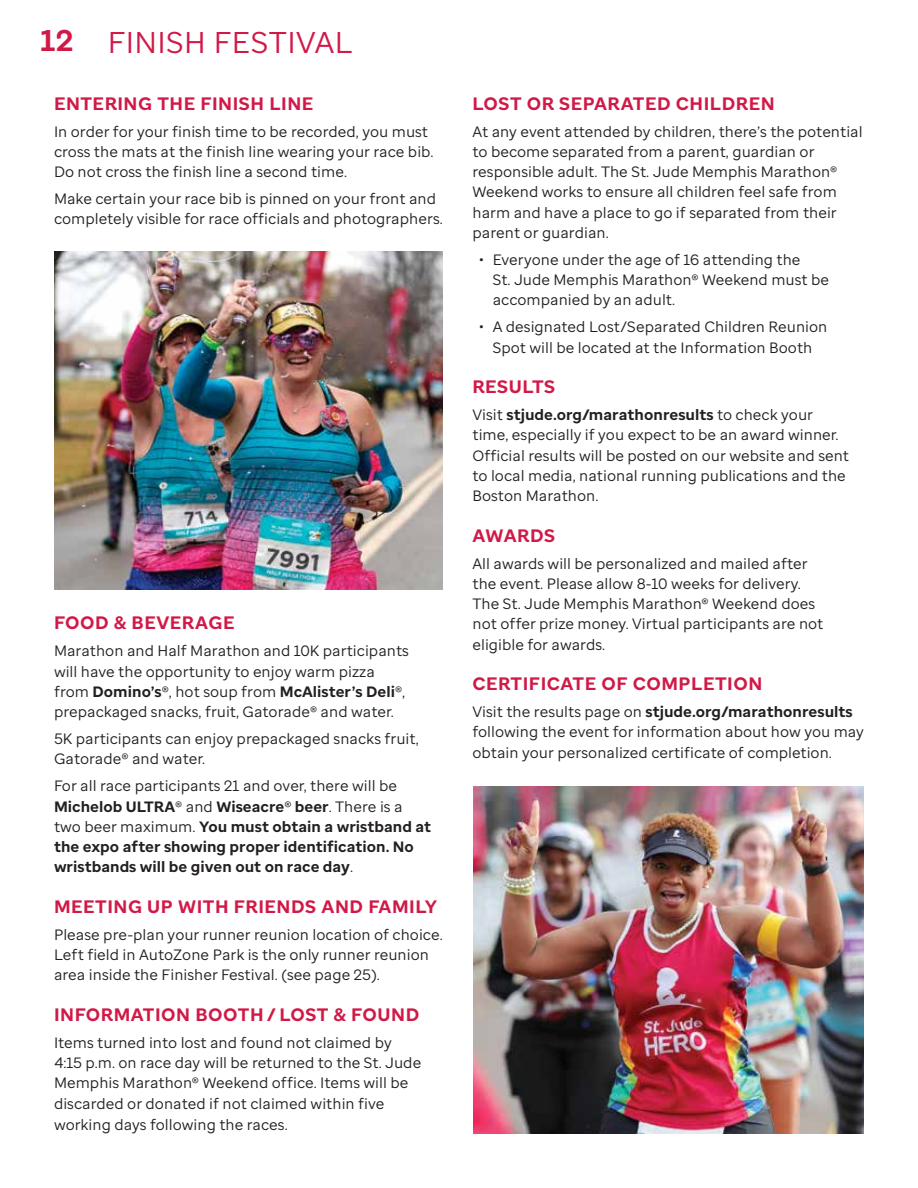
<style>
.page{position:relative;width:918px;height:1188px;background:#fff}
.page>*{position:absolute;margin:0;border:0;box-sizing:border-box;transform-origin:0 0}
.t1{font:30px "St Jude Sans";letter-spacing:.01em;color:#d11947}
.t2{font:700 18px "St Jude Sans";letter-spacing:.03em;color:#d11947}
.t3{font:15px/20.2px "St Jude Sans";color:#231f20}
.t4{font:700 15px/20.2px "St Jude Sans";color:#231f20}
.s1{font-weight:700}
.s2{font-weight:400}
</style>
<div class="page">
<img style="left:54px;top:252px;width:389px;height:338px">
<img style="left:473px;top:786px;width:391px;height:348px">
<p class="t1" style="left:41px;top:23px;width:314px"><span class="s1">12</span> FINISH FESTIVAL</p>
<p class="t2" style="left:54px;top:91px;width:261px">ENTERING THE FINISH LINE</p>
<p class="t3" style="left:54px;top:121px;width:381px">In order for your finish time to be recorded, you must cross the mats at the finish line wearing your race bib.<br>Do not cross the finish line a second time.</p>
<p class="t3" style="left:54px;top:188px;width:390px">Make certain your race bib is pinned on your front and completely visible for race officials and photographers.</p>
<p class="t2" style="left:54px;top:611px;width:182px">FOOD &amp; BEVERAGE</p>
<p class="t3" style="left:54px;top:641px;width:356px">Marathon and Half Marathon and 10K participants will have the opportunity to enjoy warm pizza from <span class="s1">Domino’s</span>®, hot soup from <span class="s1">McAlister’s Deli</span>®, prepackaged snacks, fruit, Gatorade® and water.</p>
<p class="t3" style="left:54px;top:728px;width:366px">5K participants can enjoy prepackaged snacks fruit,<br>Gatorade® and water.</p>
<p class="t4" style="left:54px;top:776px;width:379px"><span class="s2">For all race participants 21 and over, there will be </span>Michelob ULTRA<span class="s2">® and</span> Wiseacre<span class="s2">®</span> beer<span class="s2">. There is a two beer maximum.</span> You must obtain a wristband at the expo after showing proper identification. No wristbands will be given out on race day<span class="s2">.</span></p>
<p class="t2" style="left:54px;top:895px;width:385px">MEETING UP WITH FRIENDS AND FAMILY</p>
<p class="t3" style="left:54px;top:924px;width:390px">Please pre-plan your runner reunion location of choice.<br>Left field in AutoZone Park is the only runner reunion area inside the Finisher Festival. (see page 25).</p>
<p class="t2" style="left:54px;top:1003px;width:367px">INFORMATION BOOTH / LOST &amp; FOUND</p>
<p class="t3" style="left:54px;top:1032px;width:369px">Items turned into lost and found not claimed by 4:15 p.m. on race day will be returned to the St. Jude Memphis Marathon® Weekend office. Items will be discarded or donated if not claimed within five</p>
<p class="t3" style="left:54px;top:1115px;width:235px">working days following the races.</p>
<p class="t2" style="left:472px;top:91px;width:304px">LOST OR SEPARATED CHILDREN</p>
<p class="t3" style="left:472px;top:121px;width:392px">At any event attended by children, there’s the potential to become separated from a parent, guardian or responsible adult. The St. Jude Memphis Marathon® Weekend works to ensure all children feel safe from harm and have a place to go if separated from their parent or guardian.</p>
<p class="t3" style="left:493px;top:249px;width:338px;text-indent:-14px">• Everyone under the age of 16 attending the<br>St. Jude Memphis Marathon® Weekend must be accompanied by an adult.</p>
<p class="t3" style="left:479px;top:317px;width:350px;text-align:center">• A designated Lost/Separated Children Reunion<br>Spot will be located at the Information Booth</p>
<p class="t2" style="left:472px;top:375px;width:84px">RESULTS</p>
<p class="t3" style="left:472px;top:404px;width:378px">Visit <span class="s1">stjude.org/marathonresults</span> to check your time, especially if you expect to be an award winner.<br>Official results will be posted on our website and sent to local media, national running publications and the Boston Marathon.</p>
<p class="t2" style="left:472px;top:523px;width:84px">AWARDS</p>
<p class="t3" style="left:472px;top:553px;width:352px">All awards will be personalized and mailed after the event. Please allow 8-10 weeks for delivery.<br>The St. Jude Memphis Marathon® Weekend does not offer prize money. Virtual participants are not eligible for awards.</p>
<p class="t2" style="left:472px;top:672px;width:291px">CERTIFICATE OF COMPLETION</p>
<p class="t3" style="left:472px;top:701px;width:393px">Visit the results page on <span class="s1">stjude.org/marathonresults </span>following the event for information about how you may obtain your personalized certificate of completion.</p>
</div>
